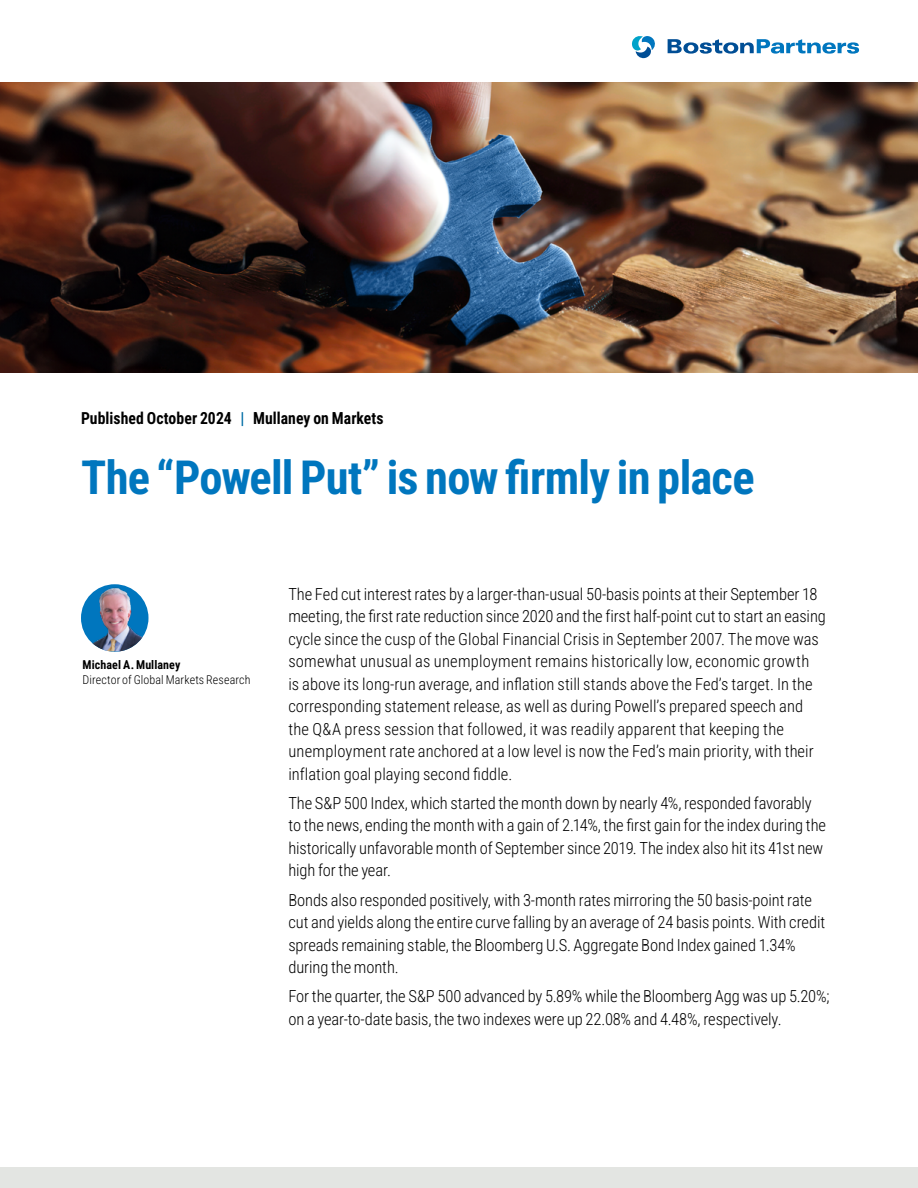
<style>
.page{position:relative;width:918px;height:1188px;background:#fff}
.page>*{position:absolute;margin:0;border:0;box-sizing:border-box;transform-origin:0 0}
.t1{font:46.5px "Roboto Condensed";letter-spacing:-.015em;color:#0076be}
.t2{font:16.5px/22.5px "Roboto Condensed";color:#000}
.t3{font:16.5px "Roboto Condensed";color:#000;scale:.95 1}
.t4{font:12px/15px "Roboto Condensed";letter-spacing:.01em;color:#000}
.s1{color:#006ca5}
</style>
<div class="page">
<img style="left:0;top:82px;width:918px;height:291px">
<div style="left:0;top:1167px;width:918px;height:21px;background:#e3e5e2"></div>
<svg style="left:668px;top:39px;width:191px;height:15px"></svg>
<svg style="left:632px;top:36px;width:23px;height:23px"></svg>
<div style="left:81px;top:584px;width:67px;height:68px;background:#0076be;border-radius:50%"></div>
<img style="left:88px;top:585px;width:60px;height:66px">
<p class="t3" style="left:81px;top:407px;width:320px">Published October 2024 <span class="s1">|</span> Mullaney on Markets</p>
<h1 class="t1" style="left:81px;top:445px;width:675px">The “Powell Put” is now firmly in place</h1>
<p class="t4" style="left:82px;top:657px;width:170px">Michael A. Mullaney<br>Director of Global Markets Research</p>
<p class="t2" style="left:288px;top:582px;width:539px">The Fed cut interest rates by a larger-than-usual 50-basis points at their September 18 meeting, the first rate reduction since 2020 and the first half-point cut to start an easing cycle since the cusp of the Global Financial Crisis in September 2007. The move was somewhat unusual as unemployment remains historically low, economic growth<br>is above its long-run average, and inflation still stands above the Fed’s target. In the corresponding statement release, as well as during Powell’s prepared speech and the Q&amp;A press session that followed, it was readily apparent that keeping the unemployment rate anchored at a low level is now the Fed’s main priority, with their inflation goal playing second fiddle.</p>
<p class="t2" style="left:288px;top:791px;width:539px">The S&amp;P 500 Index, which started the month down by nearly 4%, responded favorably to the news, ending the month with a gain of 2.14%, the first gain for the index during the historically unfavorable month of September since 2019. The index also hit its 41st new high for the year.</p>
<p class="t2" style="left:288px;top:888px;width:538px">Bonds also responded positively, with 3-month rates mirroring the 50 basis-point rate cut and yields along the entire curve falling by an average of 24 basis points. With credit spreads remaining stable, the Bloomberg U.S. Aggregate Bond Index gained 1.34% during the month.</p>
<p class="t2" style="left:288px;top:985px;width:543px">For the quarter, the S&amp;P 500 advanced by 5.89% while the Bloomberg Agg was up 5.20%; on a year-to-date basis, the two indexes were up 22.08% and 4.48%, respectively.</p>
</div>
